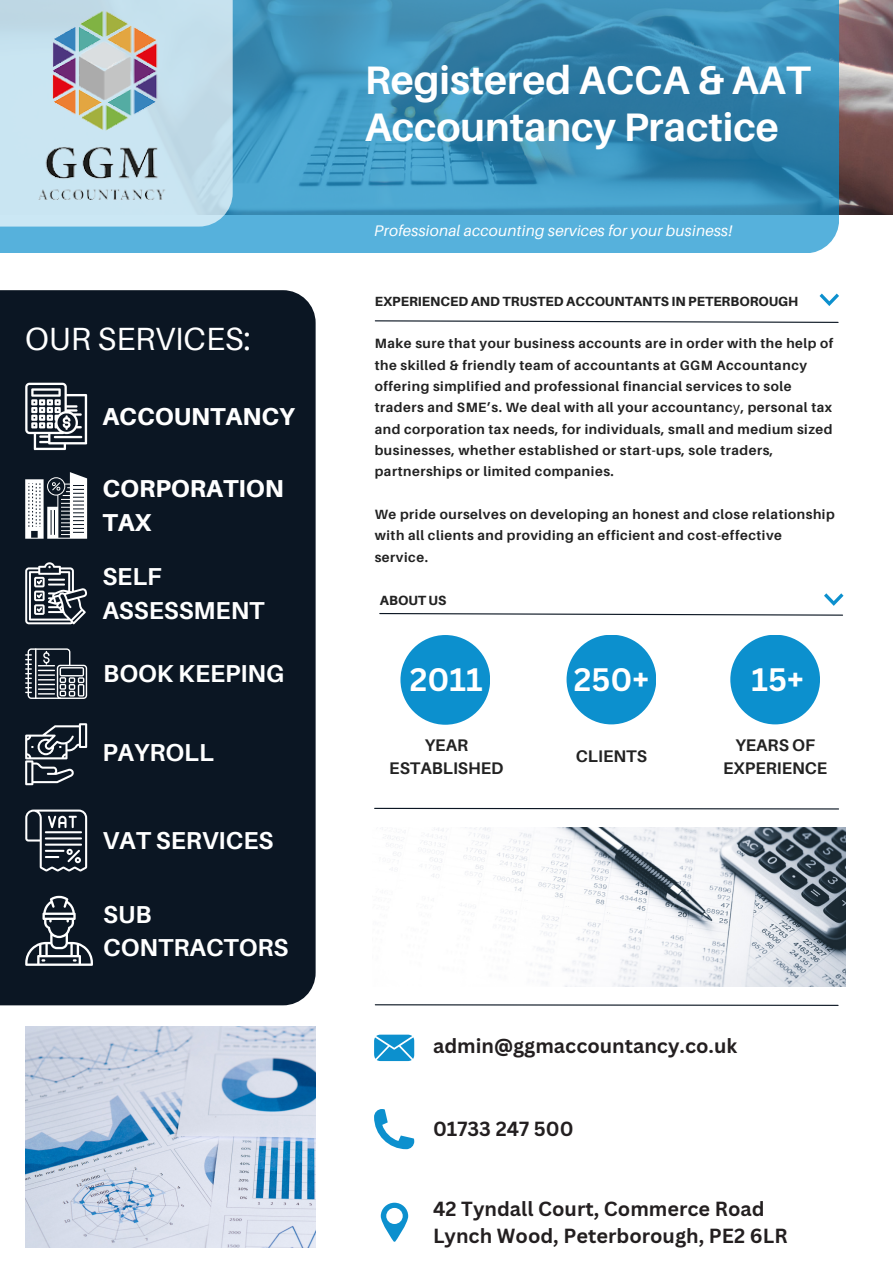
<style>
.page{position:relative;width:893px;height:1263px;background:#fff}
.page>*{position:absolute;margin:0;border:0;box-sizing:border-box;transform-origin:0 0}
.t1{font:700 39.75px/47.1px "Aileron";color:#fff}
.t2{font:32.1px "Aileron";color:#fff}
.t3{font:700 31.65px "Canva Sans";color:#fff}
.t4{font:700 24.45px/33.3px "Aileron";color:#fff}
.t5{font:800 24.45px/33.3px "Aileron";color:#fff}
.t6{font:700 19.95px/27.6px "Canva Sans";color:#231f20}
.t7{font:700 16.8px/23px "Aileron";color:#222;text-align:center}
.t8{font:italic 15.3px "Aileron";letter-spacing:.02em;color:#fff}
.t9{font:700 13.5px/21.3px "Aileron";letter-spacing:.04em;color:#222}
.t10{font:800 13.35px "Aileron";color:#222}
.s1{font-weight:400}
</style>
<div class="page">
<div style="left:0;top:290px;width:316px;height:715px;background:#0b1623"></div>
<svg style="left:381px;top:1203px;width:27px;height:39px"></svg>
<img style="left:839px;top:0;width:54px;height:215px">
<svg style="left:0;top:0;width:839px;height:253px;background:#3f94bd"></svg>
<svg style="left:374px;top:320px;width:465px;height:3px"></svg>
<svg style="left:379px;top:613px;width:464px;height:3px"></svg>
<div style="left:400px;top:635px;width:90px;height:90px;background:#0c90ce;border-radius:45px"></div>
<div style="left:567px;top:635px;width:89px;height:89px;background:#0c90ce;border-radius:45px"></div>
<div style="left:730px;top:635px;width:90px;height:89px;background:#0c90ce;border-radius:45px"></div>
<svg style="left:819px;top:294px;width:20px;height:12px"></svg>
<svg style="left:0;top:0;width:233px;height:227px;background:#c2dfec"></svg>
<img style="left:25px;top:0;width:155px;height:205px">
<svg style="left:25px;top:383px;width:62px;height:67px"></svg>
<svg style="left:25px;top:472px;width:62px;height:67px"></svg>
<svg style="left:25px;top:562px;width:62px;height:62px"></svg>
<svg style="left:25px;top:648px;width:62px;height:51px;background:#565d66"></svg>
<svg style="left:25px;top:723px;width:62px;height:62px;background:#48505a"></svg>
<svg style="left:25px;top:809px;width:62px;height:62px;background:#48505a"></svg>
<hr style="left:45px;top:837px;width:37px;height:2px;background:#fff">
<hr style="left:45px;top:831px;width:37px;height:2px;background:#fff">
<svg style="left:25px;top:896px;width:68px;height:70px;background:#424a54"></svg>
<svg style="left:374px;top:1004px;width:465px;height:2px"></svg>
<svg style="left:374px;top:807px;width:465px;height:3px"></svg>
<svg style="left:374px;top:1109px;width:40px;height:40px"></svg>
<svg style="left:374px;top:1035px;width:40px;height:26px"></svg>
<img style="left:383px;top:828px;width:462px;height:158px">
<svg style="left:824px;top:593px;width:19px;height:13px"></svg>
<img style="left:25px;top:1027px;width:291px;height:220px">
<p class="t2" style="left:25px;top:321px;width:227px">OUR SERVICES:</p>
<p class="t5" style="left:102px;top:400px;width:194px">ACCOUNTANCY</p>
<p class="t5" style="left:102px;top:472px;width:183px">CORPORATION<br>TAX</p>
<p class="t4" style="left:102px;top:560px;width:164px">SELF<br>ASSESSMENT</p>
<p class="t4" style="left:103px;top:657px;width:183px">BOOK KEEPING</p>
<p class="t4" style="left:102px;top:736px;width:113px">PAYROLL</p>
<p class="t4" style="left:102px;top:824px;width:172px">VAT SERVICES</p>
<p class="t4" style="left:103px;top:898px;width:187px">SUB<br>CONTRACTORS</p>
<p class="t1" style="left:365px;top:57px;width:447px">Registered ACCA &amp; AAT<br>Accountancy Practice</p>
<p class="t8" style="left:374px;top:222px;width:360px">Professional accounting services for your business!</p>
<p class="t10" style="left:375px;top:294px;width:425px">EXPERIENCED AND TRUSTED ACCOUNTANTS IN PETERBOROUGH</p>
<p class="t9" style="left:375px;top:333px;width:460px">Make sure that your business accounts are in order with the help of the skilled &amp; friendly team of accountants at GGM Accountancy offering simplified and professional financial services to sole traders and SME’s. We deal with all your accountanc<span class="s1">y</span>, personal tax and corporation tax needs, for individuals, small and medium sized businesses, whether established or start-ups, sole traders, partnerships or limited companies.</p>
<p class="t9" style="left:375px;top:504px;width:461px">We pride ourselves on developing an honest and close relationship with all clients and providing an efficient and cost-effective service.</p>
<p class="t10" style="left:380px;top:593px;width:68px">ABOUT US</p>
<p class="t3" style="left:410px;top:661px;width:74px">2011</p>
<p class="t3" style="left:574px;top:660px;width:77px">250+</p>
<p class="t3" style="left:751px;top:661px;width:54px">15+</p>
<p class="t7" style="left:389px;top:734px;width:116px">YEAR<br>ESTABLISHED</p>
<p class="t7" style="left:576px;top:745px;width:73px">CLIENTS</p>
<p class="t7" style="left:723px;top:734px;width:106px">YEARS OF<br>EXPERIENCE</p>
<p class="t6" style="left:433px;top:1032px;width:306px">admin@ggmaccountancy.co.uk</p>
<p class="t6" style="left:433px;top:1115px;width:142px">01733 247 500</p>
<p class="t6" style="left:433px;top:1195px;width:356px">42 Tyndall Court, Commerce Road<br>Lynch Wood, Peterborough, PE2 6LR</p>
</div>
